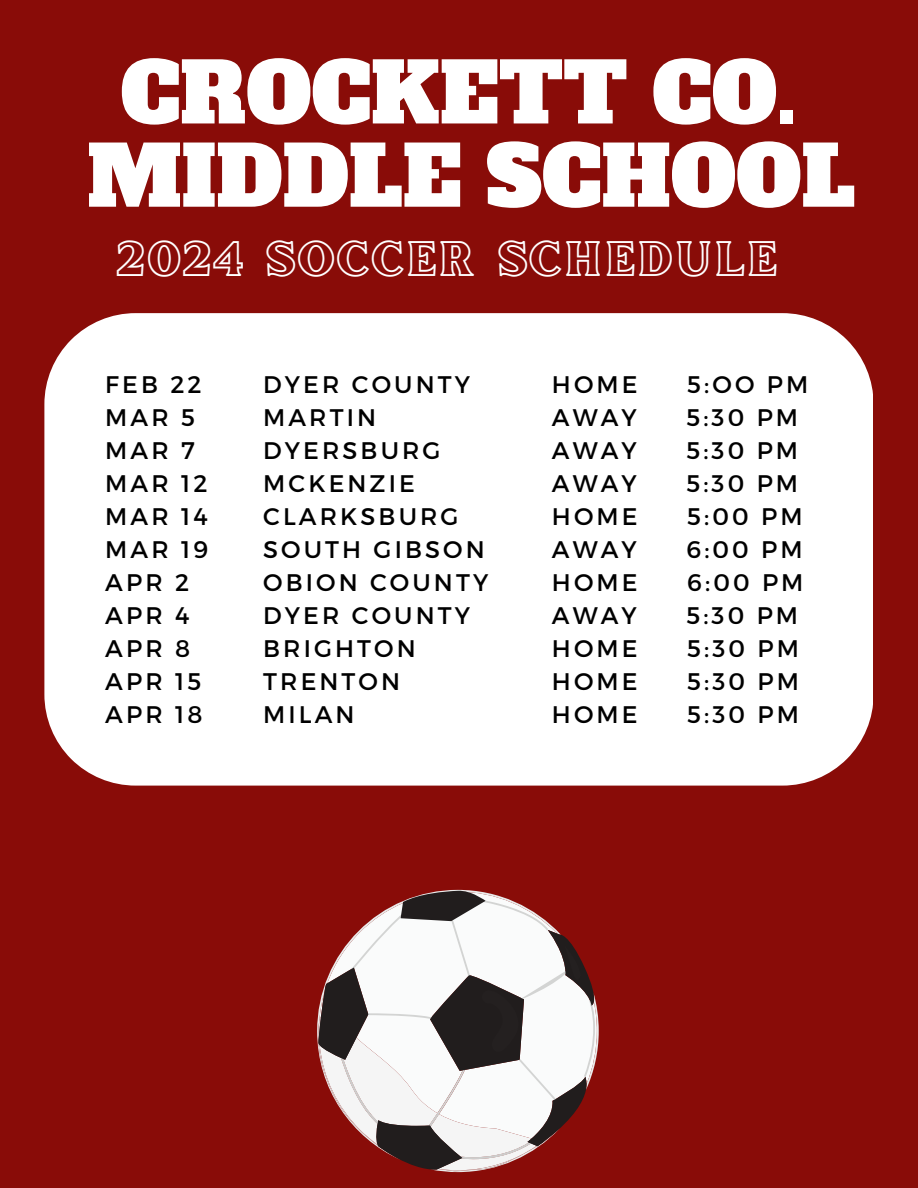
<style>
.page{position:relative;width:918px;height:1188px;background:#890c08}
.page>*{position:absolute;margin:0;border:0;box-sizing:border-box;transform-origin:0 0}
.t1{font:82.5px/83.2px "Alfa Slab One";color:#fff;text-align:center}
.t2{font:49.8px "Inlander Outline";color:#fff}
.t3{font:24px "Montserrat";letter-spacing:.13em;color:#000}
</style>
<div class="page">
<div style="left:44px;top:313px;width:829px;height:473px;background:#fff"></div>
<svg style="left:318px;top:890px;width:281px;height:281px"></svg>
<h1 class="t1" style="left:87px;top:53px;width:770px">CROCKETT CO.<br>MIDDLE SCHOOL</h1>
<h2 class="t2" style="left:115px;top:222px;width:664px">2024 SOCCER SCHEDULE</h2>
<p class="t3" style="left:105px;top:368px;width:98px">FEB 22</p>
<p class="t3" style="left:105px;top:401px;width:91px">MAR 5</p>
<p class="t3" style="left:105px;top:434px;width:91px">MAR 7</p>
<p class="t3" style="left:105px;top:467px;width:104px">MAR 12</p>
<p class="t3" style="left:105px;top:500px;width:104px">MAR 14</p>
<p class="t3" style="left:105px;top:533px;width:105px">MAR 19</p>
<p class="t3" style="left:105px;top:566px;width:85px">APR 2</p>
<p class="t3" style="left:105px;top:599px;width:86px">APR 4</p>
<p class="t3" style="left:105px;top:632px;width:86px">APR 8</p>
<p class="t3" style="left:105px;top:665px;width:98px">APR 15</p>
<p class="t3" style="left:105px;top:698px;width:99px">APR 18</p>
<p class="t3" style="left:263px;top:368px;width:208px">DYER COUNTY</p>
<p class="t3" style="left:263px;top:401px;width:114px">MARTIN</p>
<p class="t3" style="left:263px;top:434px;width:179px">DYERSBURG</p>
<p class="t3" style="left:263px;top:467px;width:153px">MCKENZIE</p>
<p class="t3" style="left:263px;top:500px;width:197px">CLARKSBURG</p>
<p class="t3" style="left:263px;top:533px;width:223px">SOUTH GIBSON</p>
<p class="t3" style="left:263px;top:566px;width:227px">OBION COUNTY</p>
<p class="t3" style="left:263px;top:599px;width:208px">DYER COUNTY</p>
<p class="t3" style="left:263px;top:632px;width:154px">BRIGHTON</p>
<p class="t3" style="left:263px;top:665px;width:138px">TRENTON</p>
<p class="t3" style="left:263px;top:698px;width:93px">MILAN</p>
<p class="t3" style="left:552px;top:368px;width:87px">HOME</p>
<p class="t3" style="left:687px;top:368px;width:123px">5:OO PM</p>
<p class="t3" style="left:552px;top:401px;width:86px">AWAY</p>
<p class="t3" style="left:686px;top:401px;width:113px">5:30 PM</p>
<p class="t3" style="left:552px;top:434px;width:86px">AWAY</p>
<p class="t3" style="left:686px;top:434px;width:113px">5:30 PM</p>
<p class="t3" style="left:552px;top:467px;width:86px">AWAY</p>
<p class="t3" style="left:686px;top:467px;width:113px">5:30 PM</p>
<p class="t3" style="left:552px;top:500px;width:87px">HOME</p>
<p class="t3" style="left:687px;top:500px;width:117px">5:00 PM</p>
<p class="t3" style="left:552px;top:533px;width:86px">AWAY</p>
<p class="t3" style="left:686px;top:533px;width:118px">6:00 PM</p>
<p class="t3" style="left:552px;top:566px;width:87px">HOME</p>
<p class="t3" style="left:687px;top:566px;width:118px">6:00 PM</p>
<p class="t3" style="left:552px;top:599px;width:86px">AWAY</p>
<p class="t3" style="left:686px;top:599px;width:113px">5:30 PM</p>
<p class="t3" style="left:552px;top:632px;width:87px">HOME</p>
<p class="t3" style="left:687px;top:632px;width:113px">5:30 PM</p>
<p class="t3" style="left:552px;top:665px;width:87px">HOME</p>
<p class="t3" style="left:687px;top:665px;width:113px">5:30 PM</p>
<p class="t3" style="left:552px;top:698px;width:87px">HOME</p>
<p class="t3" style="left:687px;top:698px;width:113px">5:30 PM</p>
</div>
